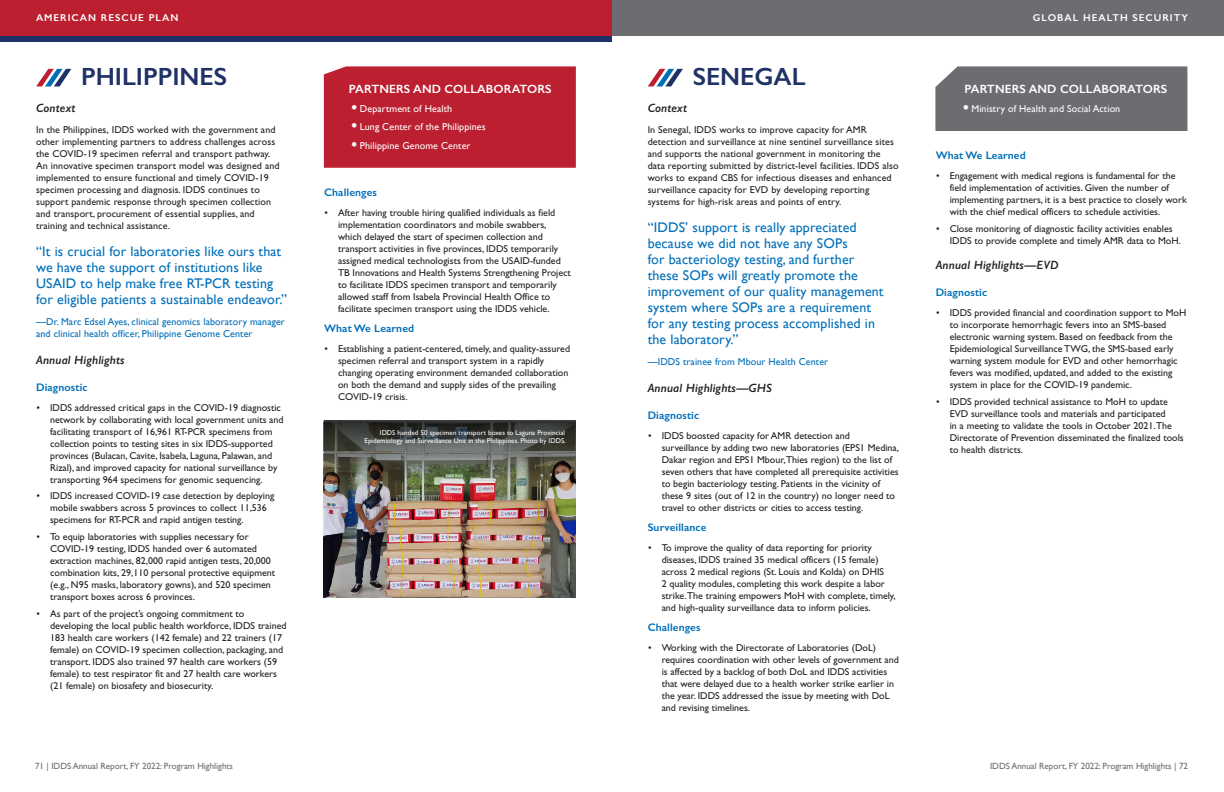
<style>
.page{position:relative;width:1224px;height:792px;background:#fff}
.page>*{position:absolute;margin:0;border:0;box-sizing:border-box;transform-origin:0 0}
.t1{font:600 25px "Gill Sans";color:#1f3267}
.t2{font:14px/16px "Gill Sans";letter-spacing:.01em;color:#006fb9}
.t3{font:italic 600 12px "Gill Sans";letter-spacing:.01em;color:#231f20}
.t4{font:600 12px "Gill Sans";letter-spacing:.01em;color:#fff}
.t5{font:600 11px "Gill Sans";letter-spacing:.01em;color:#006fb9}
.t6{font:10px/12px "Gill Sans Std";color:#231f20}
.t7{font:10px/12px "Gill Sans";letter-spacing:.01em;color:#006fb9}
.t8{font:10px "Gill Sans";letter-spacing:.01em;color:#fff}
.t9{font:600 10px "Gill Sans";letter-spacing:.1em;color:#fff}
.t10{font:9px "Gill Sans";color:#6c6d70}
.t11{font:7px/8.4px "Gill Sans";letter-spacing:.01em;color:#fff;text-align:right}
.s1{font-family:"Gill Sans"}
.s2{font-weight:700;font-size:14px;color:#f5f8fc}
</style>
<div class="page">
<div style="left:0;top:0;width:1224px;height:36px;background:#6c6d70"></div>
<img style="left:324px;top:482px;width:251px;height:115px">
<img style="left:324px;top:420px;width:252px;height:62px">
<svg style="left:36px;top:69px;width:35px;height:17px"></svg>
<div style="left:324px;top:66px;width:252px;height:102px;background:#bc1f30"></div>
<div style="left:0;top:0;width:612px;height:42px;background:#1f3267"></div>
<div style="left:0;top:0;width:612px;height:36px;background:#bc1f30"></div>
<svg style="left:648px;top:69px;width:35px;height:17px"></svg>
<div style="left:935px;top:66px;width:252px;height:65px;background:#6c6d70"></div>
<p class="t9" style="left:36px;top:12px;width:144px">AMERICAN RESCUE PLAN</p>
<p class="t9" style="left:36px;top:12px;width:157px">GLOBAL HEALTH SECURITY</p>
<p class="t9" style="left:1033px;top:12px;width:157px">GLOBAL HEALTH SECURITY</p>
<h3 class="t1" style="left:81px;top:61px;width:148px">PHILIPPINES</h3>
<h4 class="t3" style="left:36px;top:101px;width:41px">Context</h4>
<p class="t6" style="left:36px;top:124px;width:245px">In the <span class="s1">Philippines,</span> IDDS worked with the government and other implementing partners to address challenges across the COVID-19 specimen referral and transport pathway.<br>An innovative specimen transport model was designed and implemented to ensure functional and timely COVID-19 specimen processing and diagnosis. IDDS continues to support pandemic response through specimen collection and transport, procurement of essential supplies, and training and technical assistance.</p>
<p class="t2" style="left:36px;top:243px;width:253px">“It is crucial for laboratories like ours that we have the support of institutions like USAID to help make free RT-PCR testing for eligible patients a sustainable endeavor.”</p>
<p class="t7" style="left:36px;top:315px;width:250px">—Dr. Marc Edsel Ayes, clinical genomics laboratory manager and clinical health officer, Philippine Genome Center</p>
<h4 class="t3" style="left:36px;top:353px;width:90px">Annual Highlights</h4>
<h5 class="t5" style="left:36px;top:380px;width:53px">Diagnostic</h5>
<p class="t6" style="left:50px;top:402px;width:235px;text-indent:-14px">• IDDS addressed critical gaps in the COVID-19 diagnostic network by collaborating with local government units and facilitating transport of 16,961 RT-PCR specimens from collection points to testing sites in six IDDS-supported provinces (Bulacan, Cavite, Isabela, Laguna, Palawan, and Rizal), and improved capacity for national surveillance by transporting 964 specimens for genomic sequencing.</p>
<p class="t6" style="left:50px;top:490px;width:226px;text-indent:-14px">• IDDS increased COVID-19 case detection by deploying mobile swabbers across 5 provinces to collect 11,536 specimens for RT-PCR and rapid antigen testing.</p>
<p class="t6" style="left:50px;top:531px;width:227px;text-indent:-14px">• To equip laboratories with supplies necessary for COVID-19 testing, IDDS handed over 6 automated extraction machines, 82,000 rapid antigen tests, 20,000 combination kits, 29,110 personal protective equipment (e.g., N95 masks, laboratory gowns), and 520 specimen transport boxes across 6 provinces.</p>
<p class="t6" style="left:50px;top:608px;width:238px;text-indent:-14px">• As part of the project’s ongoing commitment to developing the local public health workforce, IDDS trained 183 health care workers (142 female) and 22 trainers (17 female) on COVID-19 specimen collection, packaging, and transport. IDDS also trained 97 health care workers (59 female) to test respirator fit and 27 health care workers (21 female) on biosafety and biosecurity.</p>
<h4 class="t4" style="left:349px;top:82px;width:204px">PARTNERS AND COLLABORATORS</h4>
<p class="t8" style="left:351px;top:102px;width:103px"><span class="s2">•</span> Department of Health</p>
<p class="t8" style="left:351px;top:121px;width:136px"><span class="s2">•</span> Lung Center of the Philippines</p>
<p class="t8" style="left:351px;top:139px;width:121px"><span class="s2">•</span> Philippine Genome Center</p>
<h5 class="t5" style="left:324px;top:185px;width:54px">Challenges</h5>
<p class="t6" style="left:338px;top:207px;width:234px;text-indent:-14px">• After having trouble hiring qualified individuals as field implementation coordinators and mobile swabbers, which delayed the start of specimen collection and transport activities in five provinces, IDDS temporarily assigned medical technologists from the USAID-funded TB Innovations and Health Systems Strengthening Project to facilitate IDDS specimen transport and temporarily allowed staff from Isabela Provincial Health Office to facilitate specimen transport using the IDDS vehicle.</p>
<h5 class="t5" style="left:324px;top:322px;width:92px">What We Learned</h5>
<p class="t6" style="left:338px;top:343px;width:234px;text-indent:-14px">• Establishing a patient-centered, timely, and quality-assured specimen referral and transport system in a rapidly changing operating environment demanded collaboration on both the demand and supply sides of the prevailing COVID-19 crisis.</p>
<p class="t11" style="left:364px;top:428px;width:203px">IDDS handed 50 specimen transport boxes to Laguna Provincial<br>Epidemiology and Surveillance Unit in the Philippines. Photo by IDDS.</p>
<h3 class="t1" style="left:693px;top:61px;width:114px">SENEGAL</h3>
<h4 class="t3" style="left:648px;top:101px;width:41px">Context</h4>
<p class="t6" style="left:648px;top:124px;width:252px">In <span class="s1">Senegal,</span> IDDS works to improve capacity for AMR detection and surveillance at nine sentinel surveillance sites and supports the national government in monitoring the data reporting submitted by district-level facilities. IDDS also works to expand CBS for infectious diseases and enhanced surveillance capacity for EVD by developing reporting systems for high-risk areas and points of entry.</p>
<p class="t2" style="left:648px;top:219px;width:237px">“IDDS’ support is really appreciated because we did not have any SOPs<br>for bacteriology testing, and further these SOPs will greatly promote the improvement of our quality management system where SOPs are a requirement for any testing process accomplished in the laboratory.”</p>
<p class="t7" style="left:648px;top:355px;width:182px">—IDDS trainee from Mbour Health Center</p>
<h4 class="t3" style="left:648px;top:381px;width:126px">Annual Highlights—GHS</h4>
<h5 class="t5" style="left:648px;top:408px;width:53px">Diagnostic</h5>
<p class="t6" style="left:662px;top:430px;width:239px;text-indent:-14px">• IDDS boosted capacity for AMR detection and surveillance by adding two new laboratories (EPS1 Medina, Dakar region and EPS1 Mbour,Thies region) to the list of seven others that have completed all prerequisite activities to begin bacteriology testing. Patients in the vicinity of these 9 sites (out of 12 in the country) no longer need to travel to other districts or cities to access testing.</p>
<h5 class="t5" style="left:648px;top:520px;width:60px">Surveillance</h5>
<p class="t6" style="left:662px;top:542px;width:236px;text-indent:-14px">• To improve the quality of data reporting for priority diseases, IDDS trained 35 medical officers (15 female) across 2 medical regions (St. Louis and Kolda) on DHIS<br>2 quality modules, completing this work despite a labor strike.The training empowers MoH with complete, timely, and high-quality surveillance data to inform policies.</p>
<h5 class="t5" style="left:648px;top:620px;width:54px">Challenges</h5>
<p class="t6" style="left:662px;top:642px;width:239px;text-indent:-14px">• Working with the Directorate of Laboratories (DoL) requires coordination with other levels of government and is affected by a backlog of both DoL and IDDS activities that were delayed due to a health worker strike earlier in the year. IDDS addressed the issue by meeting with DoL and revising timelines.</p>
<h4 class="t4" style="left:964px;top:82px;width:204px">PARTNERS AND COLLABORATORS</h4>
<p class="t8" style="left:962px;top:102px;width:159px"><span class="s2">•</span> Ministry of Health and Social Action</p>
<h5 class="t5" style="left:936px;top:149px;width:92px">What We Learned</h5>
<p class="t6" style="left:950px;top:170px;width:239px;text-indent:-14px">• Engagement with medical regions is fundamental for the field implementation of activities. Given the number of implementing partners, it is a best practice to closely work with the chief medical officers to schedule activities.</p>
<p class="t6" style="left:950px;top:223px;width:233px;text-indent:-14px">• Close monitoring of diagnostic facility activities enables<br>IDDS to provide complete and timely AMR data to MoH.</p>
<h4 class="t3" style="left:936px;top:258px;width:125px">Annual Highlights—EVD</h4>
<h5 class="t5" style="left:936px;top:285px;width:53px">Diagnostic</h5>
<p class="t6" style="left:950px;top:307px;width:238px;text-indent:-14px">• IDDS provided financial and coordination support to MoH to incorporate hemorrhagic fevers into an SMS-based electronic warning system. Based on feedback from the Epidemiological Surveillance TWG, the SMS-based early warning system module for EVD and other hemorrhagic fevers was modified, updated, and added to the existing system in place for the COVID-19 pandemic.</p>
<p class="t6" style="left:950px;top:395px;width:236px;text-indent:-14px">• IDDS provided technical assistance to MoH to update EVD surveillance tools and materials and participated<br>in a meeting to validate the tools in October 2021.The Directorate of Prevention disseminated the finalized tools to health districts.</p>
<p class="t10" style="left:35px;top:761px;width:200px">71 | IDDS Annual Report, FY 2022: Program Highlights</p>
<p class="t10" style="left:990px;top:761px;width:200px">IDDS Annual Report, FY 2022: Program Highlights | 72</p>
</div>
